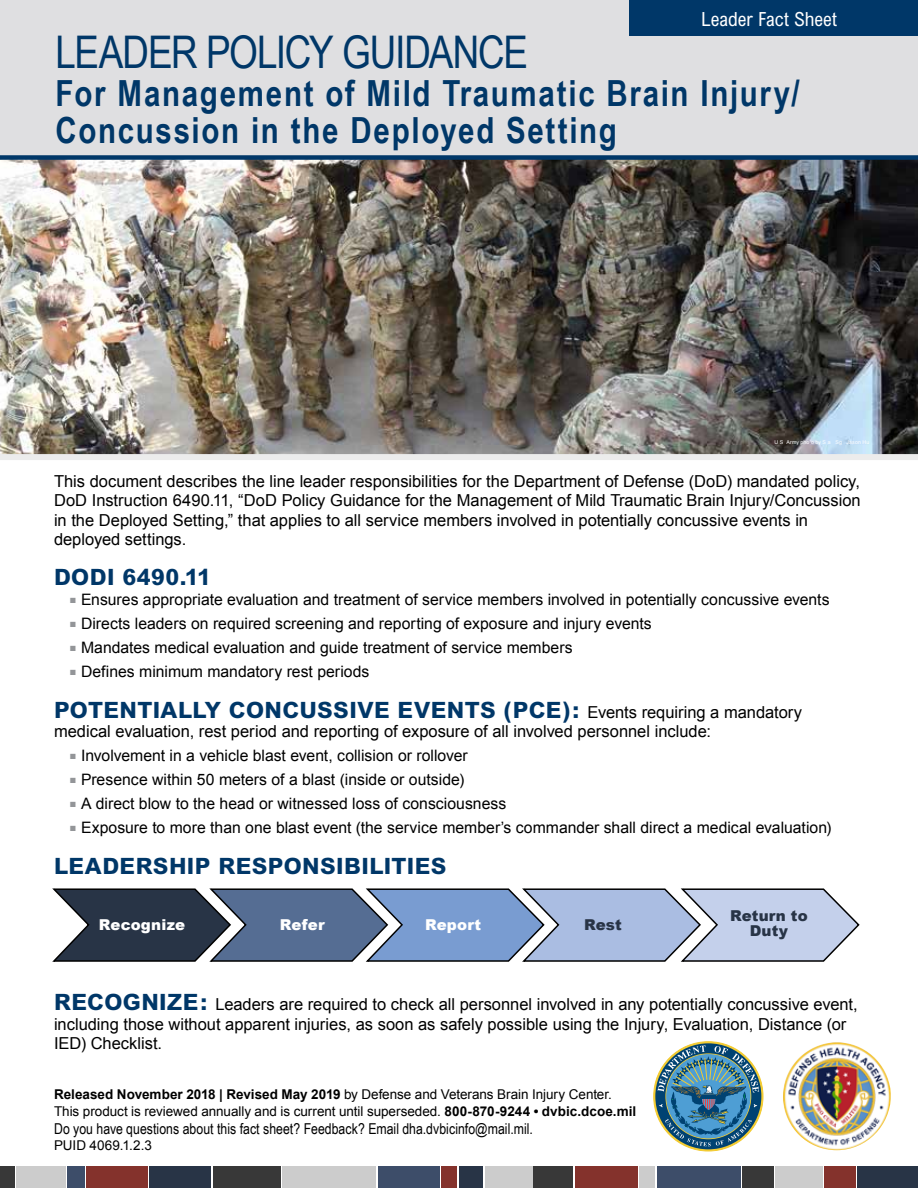
<style>
.page{position:relative;width:918px;height:1188px;background:#fff}
.page>*{position:absolute;margin:0;border:0;box-sizing:border-box;transform-origin:0 0}
.t1{font:45px "Arial Narrow";letter-spacing:-.025em;color:#003768}
.t2{font:700 36px/37.5px "Arial Narrow";letter-spacing:.045em;color:#003768}
.t3{font:800 22.5px "Arial";letter-spacing:.015em;color:#003768}
.t4{font:condensed 19.5px "Arial";color:#fff}
.t5{font:16.5px/19.5px "Arial";color:#000}
.t6{font:15.75px "Arial";color:#000}
.t7{font:15px "Arial Narrow";color:#000}
.t8{font:900 15px "Arial";letter-spacing:.01em;color:#fff}
.t9{font:900 15px/15px "Arial";letter-spacing:.01em;color:#283446;text-align:center}
.t10{font:13.5px/16.5px "Arial";letter-spacing:-.005em;color:#000}
.t11{font:5.25px "Arial";letter-spacing:.025em;color:#fff}
.s1{color:#939598}
.s2{font-weight:700}
</style>
<div class="page">
<div style="left:857px;top:1167px;width:61px;height:21px;background:#283446"></div>
<div style="left:824px;top:1167px;width:31px;height:21px;background:#84322c"></div>
<div style="left:657px;top:1167px;width:84px;height:21px;background:#3d4d69"></div>
<div style="left:742px;top:1167px;width:31px;height:21px;background:#383838"></div>
<div style="left:775px;top:1167px;width:48px;height:21px;background:#ccc"></div>
<div style="left:640px;top:1167px;width:15px;height:21px;background:#ccc"></div>
<div style="left:575px;top:1167px;width:63px;height:21px;background:#84322c"></div>
<div style="left:534px;top:1167px;width:39px;height:21px;background:#383838"></div>
<div style="left:459px;top:1167px;width:24px;height:21px;background:#283446"></div>
<div style="left:485px;top:1167px;width:47px;height:21px;background:#ccc"></div>
<div style="left:442px;top:1167px;width:15px;height:21px;background:#84322c"></div>
<div style="left:378px;top:1167px;width:62px;height:21px;background:#3d4d69"></div>
<div style="left:283px;top:1167px;width:93px;height:21px;background:#ccc"></div>
<div style="left:213px;top:1167px;width:67px;height:21px;background:#383838"></div>
<div style="left:149px;top:1167px;width:62px;height:21px;background:#283446"></div>
<div style="left:86px;top:1167px;width:62px;height:21px;background:#84322c"></div>
<div style="left:67px;top:1167px;width:18px;height:21px;background:#3d4d69"></div>
<div style="left:16px;top:1167px;width:49px;height:21px;background:#ccc"></div>
<div style="left:0;top:1167px;width:14px;height:21px;background:#383838"></div>
<img style="left:0;top:160px;width:918px;height:300px">
<div style="left:0;top:0;width:918px;height:155px;background:#dfdfe1"></div>
<div style="left:629px;top:0;width:289px;height:35px;background:#003768"></div>
<div style="left:0;top:155px;width:918px;height:5px;background:#003768"></div>
<svg style="left:52px;top:888px;width:808px;height:74px;background:#8393b0"></svg>
<img style="left:783px;top:1042px;width:108px;height:108px;border-radius:52px">
<svg style="left:658px;top:1045px;width:101px;height:101px;background:#5d8da2"></svg>
<p class="t4" style="left:701px;top:7px;width:138px">Leader Fact Sheet</p>
<h1 class="t1" style="left:56px;top:19px;width:474px">LEADER POLICY GUIDANCE</h1>
<h1 class="t2" style="left:56px;top:72px;width:746px">For Management of Mild Traumatic Brain Injury/<br>Concussion in the Deployed Setting</h1>
<p class="t11" style="left:775px;top:439px;width:96px">U S Army pho o by S a Sg Jason Hu</p>
<p class="t5" style="left:54px;top:471px;width:808px">This document describes the line leader responsibilities for the Department of Defense (DoD) mandated policy, DoD Instruction 6490.11, “DoD Policy Guidance for the Management of Mild Traumatic Brain Injury/Concussion in the Deployed Setting,” that applies to all service members involved in potentially concussive events in deployed settings.</p>
<h2 class="t3" style="left:54px;top:564px;width:158px">DODI 6490.11</h2>
<p class="t6" style="left:70px;top:591px;width:761px"><span class="s1">■</span> Ensures appropriate evaluation and treatment of service members involved in potentially concussive events</p>
<p class="t6" style="left:70px;top:615px;width:583px"><span class="s1">■</span> Directs leaders on required screening and reporting of exposure and injury events</p>
<p class="t6" style="left:70px;top:639px;width:504px"><span class="s1">■</span> Mandates medical evaluation and guide treatment of service members</p>
<p class="t6" style="left:70px;top:663px;width:301px"><span class="s1">■</span> Defines minimum mandatory rest periods</p>
<h2 class="t3" style="left:54px;top:696px;width:527px">POTENTIALLY CONCUSSIVE EVENTS (PCE):</h2>
<p class="t5" style="left:54px;top:702px;width:750px;text-indent:533px">Events requiring a mandatory medical evaluation, rest period and reporting of exposure of all involved personnel include:</p>
<p class="t6" style="left:70px;top:747px;width:399px"><span class="s1">■</span> Involvement in a vehicle blast event, collision or rollover</p>
<p class="t6" style="left:70px;top:771px;width:396px"><span class="s1">■</span> Presence within 50 meters of a blast (inside or outside)</p>
<p class="t6" style="left:70px;top:795px;width:438px"><span class="s1">■</span> A direct blow to the head or witnessed loss of consciousness</p>
<p class="t6" style="left:70px;top:819px;width:763px"><span class="s1">■</span> Exposure to more than one blast event (the service member’s commander shall direct a medical evaluation)</p>
<h2 class="t3" style="left:54px;top:852px;width:394px">LEADERSHIP RESPONSIBILITIES</h2>
<p class="t8" style="left:99px;top:914px;width:88px">Recognize</p>
<p class="t8" style="left:280px;top:914px;width:46px">Refer</p>
<p class="t8" style="left:425px;top:914px;width:58px">Report</p>
<p class="t9" style="left:584px;top:917px;width:39px">Rest</p>
<p class="t9" style="left:730px;top:908px;width:79px">Return to<br>Duty</p>
<h2 class="t3" style="left:54px;top:989px;width:155px">RECOGNIZE:</h2>
<p class="t5" style="left:54px;top:995px;width:805px;text-indent:161px">Leaders are required to check all personnel involved in any potentially concussive event, including those without apparent injuries, as soon as safely possible using the Injury, Evaluation, Distance (or<br>IED) Checklist.</p>
<p class="t10" style="left:54px;top:1086px;width:584px"><span class="s2">Released November 2018 | Revised May 2019</span> by Defense and Veterans Brain Injury Center.<br>This product is reviewed annually and is current until superseded. <span class="s2">800-870-9244 • dvbic.dcoe.mil</span></p>
<p class="t7" style="left:54px;top:1118px;width:480px">Do you have questions about this fact sheet? Feedback? Email dha.dvbicinfo@mail.mil.</p>
<p class="t10" style="left:54px;top:1137px;width:100px">PUID 4069.1.2.3</p>
</div>
